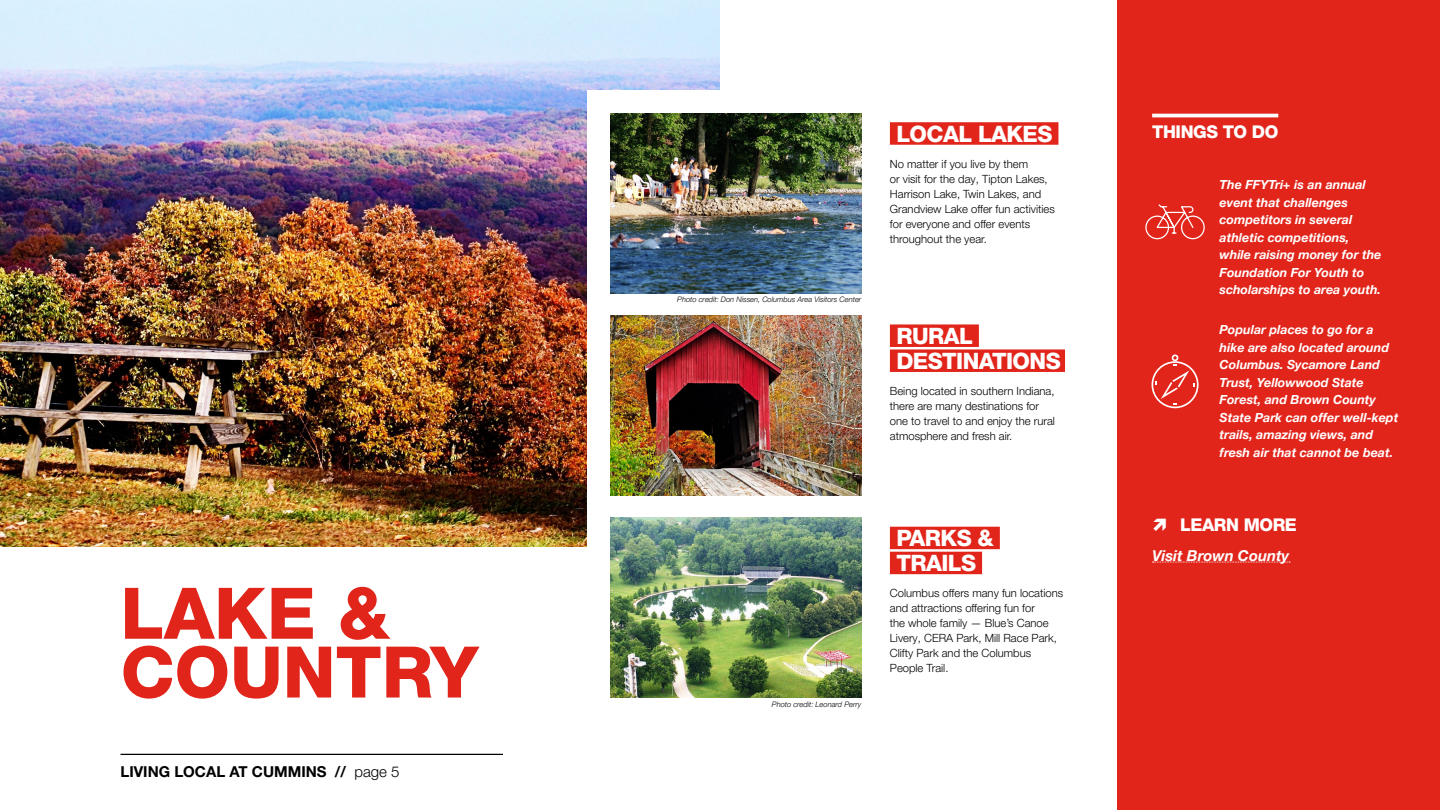
<style>
.page{position:relative;width:1440px;height:810px;background:#fff}
.page>*{position:absolute;margin:0;border:0;box-sizing:border-box;transform-origin:0 0}
.t1{font:800 71.25px/58.8px "Helvetica Neue LT Pro";color:#e1251b}
.t2{font:800 22.5px/25px "Helvetica Neue LT Pro";letter-spacing:-.025em;color:#fff}
.t3{font:800 17.5px "Helvetica Neue LT Pro";letter-spacing:-.025em;color:#fff}
.t4{font:700 15px "Helvetica Neue LT Pro";color:#000}
.t5{font:italic 700 15px "Helvetica Neue LT Pro";color:#fff}
.t6{font:italic 700 12.5px/17.5px "Helvetica Neue LT Pro";color:#fff}
.t7{font:300 11.25px/15px "Helvetica Neue LT Pro";color:#000}
.t8{font:italic 300 7.5px "Helvetica Neue LT Pro";color:#000}
.s1{font-weight:300}
</style>
<div class="page">
<hr style="left:121px;top:754px;width:382px;height:1px;background:#000">
<div style="left:1118px;top:0;width:322px;height:809px;background:#e1251b"></div>
<img style="left:0;top:0;width:720px;height:547px">
<div style="left:588px;top:91px;width:294px;height:633px;background:#fff"></div>
<div style="left:890px;top:324px;width:89px;height:23px;background:#e1251b"></div>
<div style="left:890px;top:349px;width:175px;height:23px;background:#e1251b"></div>
<div style="left:890px;top:122px;width:168px;height:23px;background:#e1251b"></div>
<div style="left:890px;top:527px;width:110px;height:22px;background:#e1251b"></div>
<div style="left:890px;top:552px;width:92px;height:22px;background:#e1251b"></div>
<img style="left:610px;top:113px;width:251px;height:180px">
<img style="left:610px;top:315px;width:251px;height:180px">
<img style="left:610px;top:518px;width:251px;height:180px">
<hr style="left:1152px;top:114px;width:126px;height:3px;background:#fff">
<svg style="left:1153px;top:562px;width:137px;height:1px"></svg>
<svg style="left:1152px;top:355px;width:47px;height:53px"></svg>
<svg style="left:1145px;top:204px;width:60px;height:36px"></svg>
<h1 class="t1" style="left:121px;top:584px;width:359px">LAKE &amp;<br>COUNTRY</h1>
<h3 class="t4" style="left:121px;top:762px;width:280px">LIVING LOCAL AT CUMMINS // <span class="s1">page 5</span></h3>
<p class="t8" style="left:677px;top:295px;width:186px">Photo credit: Don Nissen, Columbus Area Visitors Center</p>
<h2 class="t2" style="left:896px;top:121px;width:158px">LOCAL LAKES</h2>
<p class="t7" style="left:890px;top:156px;width:166px">No matter if you live by them<br>or visit for the day, Tipton Lakes,<br>Harrison Lake, Twin Lakes, and<br>Grandview Lake offer fun activities for everyone and offer events throughout the year.</p>
<h2 class="t2" style="left:896px;top:323px;width:166px">RURAL<br>DESTINATIONS</h2>
<p class="t7" style="left:890px;top:383px;width:167px">Being located in southern Indiana, there are many destinations for one to travel to and enjoy the rural atmosphere and fresh air.</p>
<p class="t8" style="left:772px;top:699px;width:91px">Photo credit: Leonard Perry</p>
<h2 class="t2" style="left:896px;top:526px;width:99px">PARKS &amp;<br>TRAILS</h2>
<p class="t7" style="left:890px;top:586px;width:175px">Columbus offers many fun locations and attractions offering fun for<br>the whole family — Blue’s Canoe<br>Livery, CERA Park, Mill Race Park,<br>Clifty Park and the Columbus<br>People Trail.</p>
<h3 class="t3" style="left:1152px;top:121px;width:128px">THINGS TO DO</h3>
<p class="t6" style="left:1220px;top:176px;width:163px">The FFYTri+ is an annual event that challenges competitors in several athletic competitions, while raising money for the<br>Foundation For Youth to scholarships to area youth.</p>
<p class="t6" style="left:1220px;top:321px;width:180px">Popular places to go for a hike are also located around<br>Columbus. Sycamore Land<br>Trust, Yellowwood State<br>Forest, and Brown County<br>State Park can offer well-kept trails, amazing views, and fresh air that cannot be beat.</p>
<h3 class="t3" style="left:1180px;top:514px;width:118px">LEARN MORE</h3>
<h3 class="t5" style="left:1152px;top:546px;width:139px">Visit Brown County</h3>
</div>
